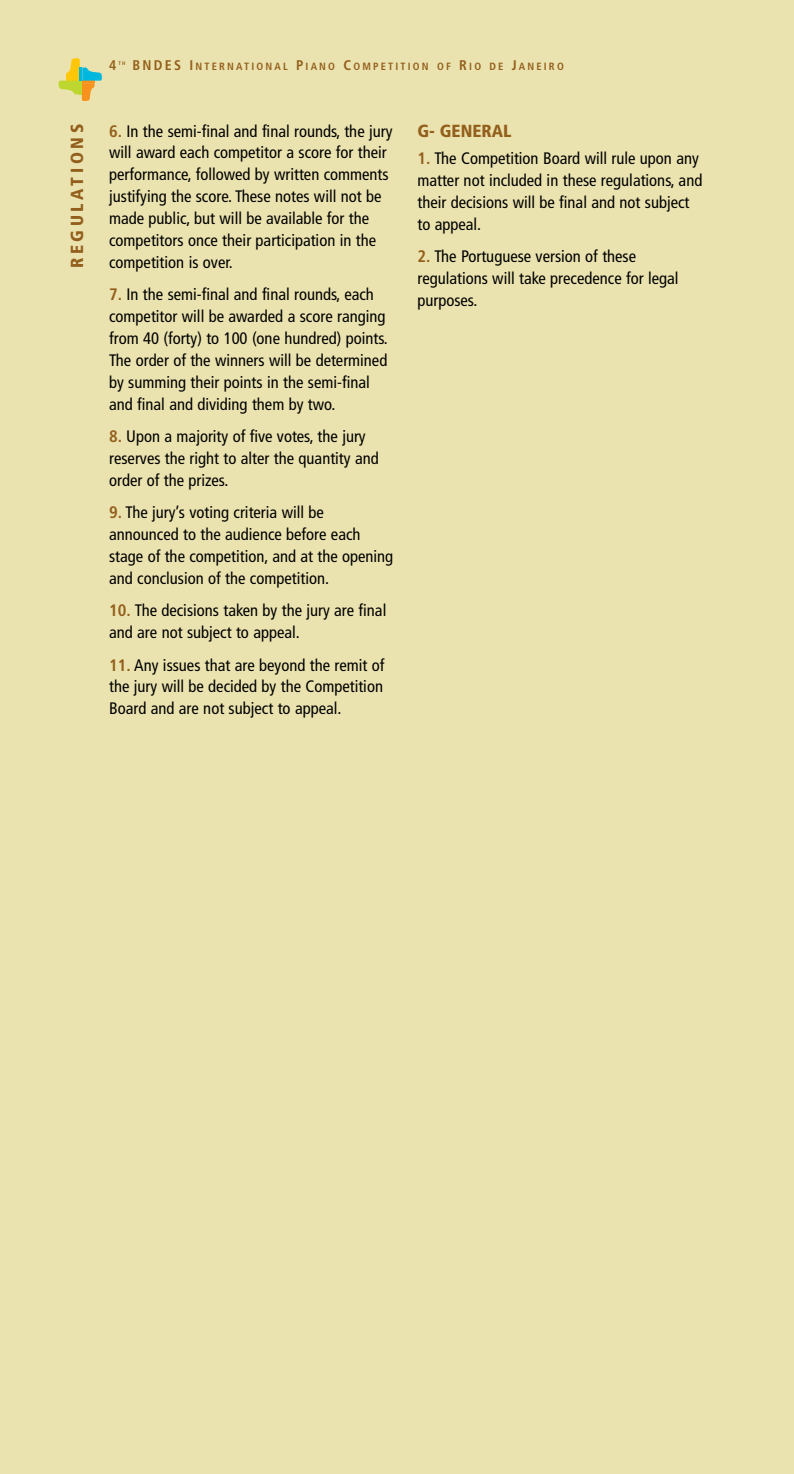
<style>
.page{position:relative;width:794px;height:1474px;background:#fff}
.page>*{position:absolute;margin:0;border:0;box-sizing:border-box;transform-origin:0 0}
.t1{font:900 condensed 17.5px "Frutiger";letter-spacing:.21em;color:#935f1c}
.t2{font:900 condensed 17.5px "Frutiger";color:#935f1c}
.t3{font:condensed 16.62px/21.9px "Frutiger";color:#000}
.t4{font:700 condensed 14px "Frutiger";color:#935f1c}
.t5{font:700 condensed 10.5px "Frutiger";letter-spacing:.21em;color:#935f1c}
.t6{font:700 condensed 5.25px "Frutiger";color:#935f1c}
.s1{font-size:14px}
.s2{font-weight:700;color:#935f1c}
</style>
<div class="page">
<div style="left:0;top:0;width:794px;height:1473px;background:#ebe3af"></div>
<hr style="left:793px;top:0;width:1px;height:1473px;background:#c9cade">
<svg style="left:59px;top:58px;width:43px;height:43px"></svg>
<p class="t1" style="left:70px;top:268px;width:146px;rotate:-90deg">REGULATIONS</p>
<p class="t4" style="left:109px;top:60px;width:9px">4</p>
<p class="t6" style="left:118px;top:61px;width:8px">TH</p>
<p class="t5" style="left:133px;top:62px;width:433px"><span class="s1">BNDES I</span>NTERNATIONAL <span class="s1">P</span>IANO <span class="s1">C</span>OMPETITION OF <span class="s1">R</span>IO DE <span class="s1">J</span>ANEIRO</p>
<p class="t3" style="left:109px;top:121px;width:285px"><span class="s2">6.</span> In the semi-final and final rounds, the jury will award each competitor a score for their performance, followed by written comments justifying the score. These notes will not be made public, but will be available for the competitors once their participation in the competition is over.</p>
<p class="t3" style="left:109px;top:285px;width:280px"><span class="s2">7.</span> In the semi-final and final rounds, each competitor will be awarded a score ranging from 40 (forty) to 100 (one hundred) points.<br>The order of the winners will be determined by summing their points in the semi-final and final and dividing them by two.</p>
<p class="t3" style="left:109px;top:426px;width:271px"><span class="s2">8.</span> Upon a majority of five votes, the jury reserves the right to alter the quantity and order of the prizes.</p>
<p class="t3" style="left:109px;top:503px;width:285px"><span class="s2">9.</span> The jury’s voting criteria will be announced to the audience before each stage of the competition, and at the opening and conclusion of the competition.</p>
<p class="t3" style="left:109px;top:601px;width:279px"><span class="s2">10.</span> The decisions taken by the jury are final and are not subject to appeal.</p>
<p class="t3" style="left:109px;top:655px;width:277px;text-align:justify"><span class="s2">11.</span> Any issues that are beyond the remit of the jury will be decided by the Competition Board and are not subject to appeal.</p>
<p class="t2" style="left:417px;top:124px;width:96px">G- GENERAL</p>
<p class="t3" style="left:417px;top:149px;width:286px"><span class="s2">1.</span> The Competition Board will rule upon any matter not included in these regulations, and their decisions will be final and not subject to appeal.</p>
<p class="t3" style="left:417px;top:247px;width:263px"><span class="s2">2.</span> The Portuguese version of these regulations will take precedence for legal purposes.</p>
</div>
